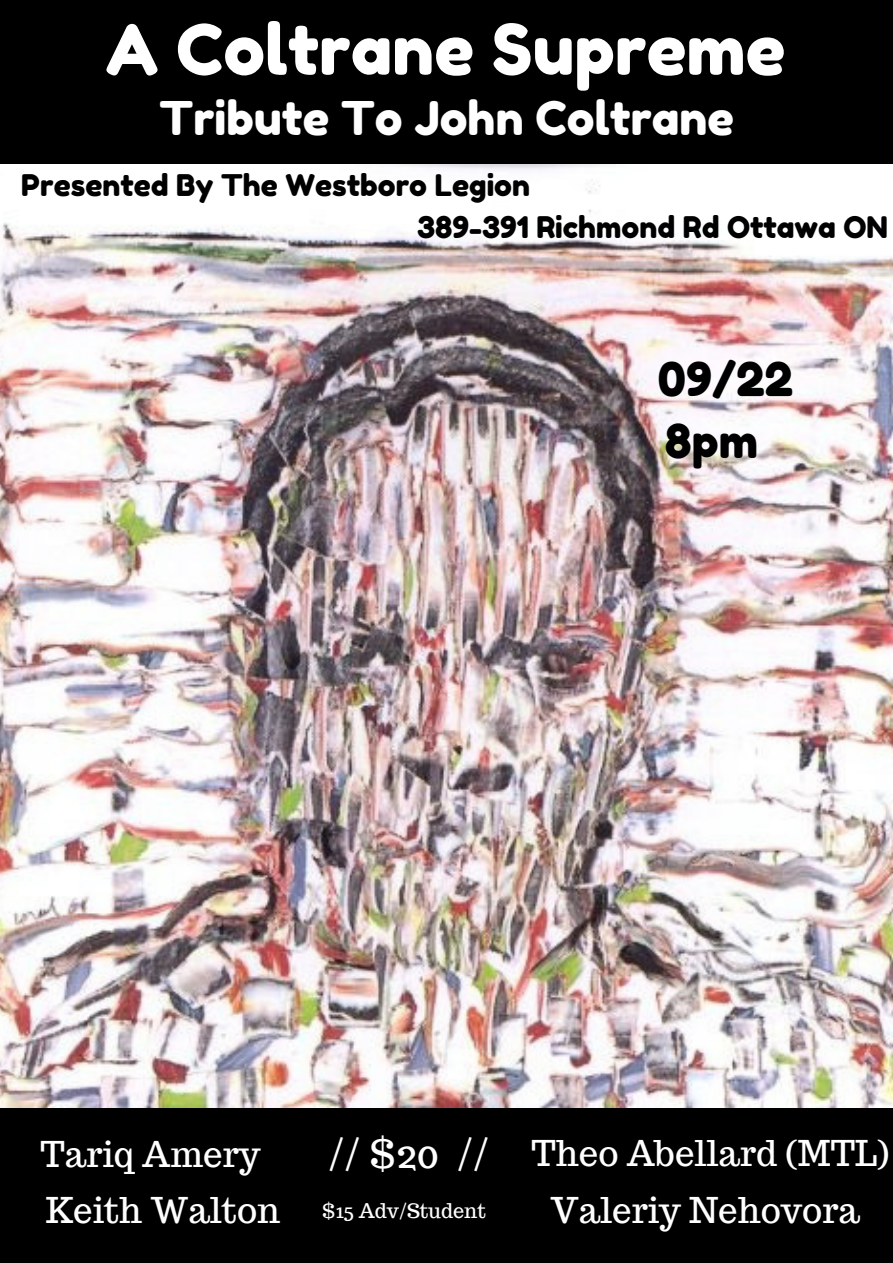
<style>
.page{position:relative;width:893px;height:1263px;background:#000}
.page>*{position:absolute;margin:0;border:0;box-sizing:border-box;transform-origin:0 0}
.t1{font:69.53px "Fredoka One";color:#fff}
.t2{font:46.35px "Fredoka One";color:#fff}
.t3{font:46.35px "Fredoka One";color:#000}
.t4{font:39.75px "Trocchi";color:#fff}
.t5{font:34.72px "Trocchi";color:#fff}
.t6{font:29.78px/41.6px "Fredoka One";color:#000}
.t7{font:19.88px "Trocchi";color:#fff}
</style>
<div class="page">
<img style="left:0;top:164px;width:893px;height:943px">
<h1 class="t1" style="left:105px;top:7px;width:682px">A Coltrane Supreme</h1>
<h2 class="t2" style="left:160px;top:89px;width:576px">Tribute To John Coltrane</h2>
<p class="t6" style="left:417px;top:165px;width:473px;text-indent:-396px">Presented By The Westboro Legion<br>389-391 Richmond Rd Ottawa ON</p>
<h2 class="t3" style="left:658px;top:350px;width:136px">09/22</h2>
<h2 class="t3" style="left:665px;top:413px;width:95px">8pm</h2>
<p class="t4" style="left:328px;top:1128px;width:162px">// $20 //</p>
<p class="t7" style="left:322px;top:1198px;width:165px">$15 Adv/Student</p>
<p class="t5" style="left:41px;top:1131px;width:222px">Tariq Amery</p>
<p class="t5" style="left:531px;top:1131px;width:359px">Theo Abellard (MTL)</p>
<p class="t5" style="left:46px;top:1187px;width:236px">Keith Walton</p>
<p class="t5" style="left:551px;top:1187px;width:311px">Valeriy Nehovora</p>
</div>
